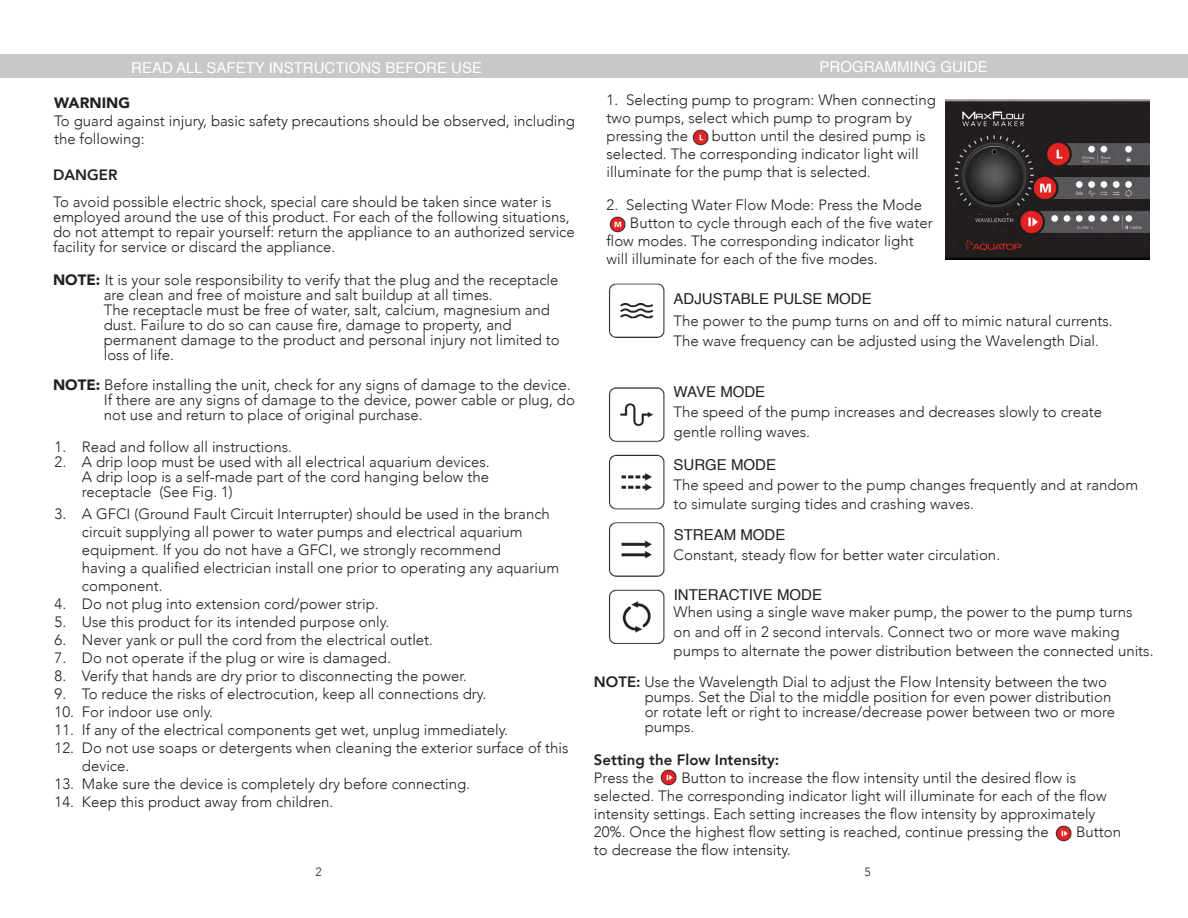
<style>
.page{position:relative;width:1188px;height:918px;background:#fff}
.page>*{position:absolute;margin:0;border:0;box-sizing:border-box;transform-origin:0 0}
.t1{font:300 15px/15px "Avenir";color:#231f20}
.t2{font:15px "Helvetica";color:#231f20}
.t3{font:15px "Helvetica";color:#fff}
.t4{font:800 15px "Avenir";color:#231f20}
.t5{font:900 15px "Avenir";color:#231f20}
.t6{font:300 12px "Avenir";color:#231f20}
.s1{font-weight:900}
.s2{font-weight:800}
</style>
<div class="page">
<div style="left:0;top:54px;width:594px;height:24px;background:#c7c8ca"></div>
<div style="left:594px;top:54px;width:594px;height:24px;background:#c7c8ca"></div>
<img style="left:609px;top:283px;width:56px;height:361px">
<img style="left:946px;top:99px;width:203px;height:161px">
<img style="left:660px;top:769px;width:17px;height:17px">
<img style="left:1055px;top:825px;width:17px;height:17px">
<img style="left:692px;top:129px;width:17px;height:17px">
<img style="left:609px;top:216px;width:17px;height:17px">
<p class="t3" style="left:131px;top:56px;width:352px">READ ALL SAFETY INSTRUCTIONS BEFORE USE</p>
<p class="t5" style="left:54px;top:90px;width:78px">WARNING</p>
<p class="t1" style="left:54px;top:112px;width:523px;line-height:18px">To guard against injury, basic safety precautions should be observed, including the following:</p>
<p class="t4" style="left:53px;top:163px;width:66px">DANGER</p>
<p class="t1" style="left:53px;top:194px;width:523px">To avoid possible electric shock, special care should be taken since water is employed around the use of this product. For each of the following situations, do not attempt to repair yourself: return the appliance to an authorized service facility for service or discard the appliance.</p>
<p class="t1" style="left:104px;top:272px;width:458px;text-indent:-51px"><span class="s1">NOTE:</span> It is your sole responsibility to verify that the plug and the receptacle are clean and free of moisture and salt buildup at all times.<br>The receptacle must be free of water, salt, calcium, magnesium and dust. Failure to do so can cause fire, damage to property, and permanent damage to the product and personal injury not limited to loss of life.</p>
<p class="t1" style="left:104px;top:377px;width:473px;text-indent:-51px"><span class="s1">NOTE:</span> Before installing the unit, check for any signs of damage to the device.<br>If there are any signs of damage to the device, power cable or plug, do not use and return to place of original purchase.</p>
<p class="t1" style="left:55px;top:440px;width:239px">1. Read and follow all instructions.</p>
<p class="t1" style="left:82px;top:455px;width:409px;text-align:justify;text-indent:-27px">2. A drip loop must be used with all electrical aquarium devices.<br>A drip loop is a self-made part of the cord hanging below the receptacle (See Fig. 1)</p>
<p class="t1" style="left:82px;top:505px;width:479px;line-height:18px;text-indent:-27px">3. A GFCI (Ground Fault Circuit Interrupter) should be used in the branch circuit supplying all power to water pumps and electrical aquarium equipment. If you do not have a GFCI, we strongly recommend<br>having a qualified electrician install one prior to operating any aquarium component.</p>
<p class="t1" style="left:55px;top:597px;width:326px">4. Do not plug into extension cord/power strip.</p>
<p class="t1" style="left:55px;top:615px;width:336px">5. Use this product for its intended purpose only.</p>
<p class="t1" style="left:55px;top:633px;width:380px">6. Never yank or pull the cord from the electrical outlet.</p>
<p class="t1" style="left:55px;top:651px;width:338px">7. Do not operate if the plug or wire is damaged.</p>
<p class="t1" style="left:55px;top:669px;width:414px">8. Verify that hands are dry prior to disconnecting the power.</p>
<p class="t1" style="left:55px;top:687px;width:433px">9. To reduce the risks of electrocution, keep all connections dry.</p>
<p class="t1" style="left:55px;top:705px;width:160px">10. For indoor use only.</p>
<p class="t1" style="left:55px;top:723px;width:455px">11. If any of the electrical components get wet, unplug immediately.</p>
<p class="t1" style="left:82px;top:739px;width:488px;line-height:18px;text-indent:-27px">12. Do not use soaps or detergents when cleaning the exterior surface of this device.</p>
<p class="t1" style="left:55px;top:777px;width:417px">13. Make sure the device is completely dry before connecting.</p>
<p class="t1" style="left:55px;top:795px;width:280px">14. Keep this product away from children.</p>
<p class="t6" style="left:315px;top:865px;width:8px">2</p>
<p class="t3" style="left:820px;top:56px;width:170px">PROGRAMMING GUIDE</p>
<p class="t1" style="left:607px;top:91px;width:331px;line-height:18px">1. Selecting pump to program: When connecting two pumps, select which pump to program by pressing the</p>
<p class="t1" style="left:607px;top:127px;width:321px;line-height:18px;text-indent:105px">button until the desired pump is selected. The corresponding indicator light will illuminate for the pump that is selected.</p>
<p class="t1" style="left:607px;top:198px;width:317px">2. Selecting Water Flow Mode: Press the Mode</p>
<p class="t1" style="left:630px;top:216px;width:304px">Button to cycle through each of the five water</p>
<p class="t1" style="left:607px;top:234px;width:309px">flow modes. The corresponding indicator light</p>
<p class="t1" style="left:607px;top:252px;width:273px">will illuminate for each of the five modes.</p>
<p class="t2" style="left:674px;top:287px;width:200px">ADJUSTABLE PULSE MODE</p>
<p class="t1" style="left:674px;top:311px;width:441px;line-height:19.5px">The power to the pump turns on and off to mimic natural currents.<br>The wave frequency can be adjusted using the Wavelength Dial.</p>
<p class="t2" style="left:674px;top:381px;width:93px">WAVE MODE</p>
<p class="t1" style="left:674px;top:403px;width:430px;line-height:19.5px">The speed of the pump increases and decreases slowly to create gentle rolling waves.</p>
<p class="t1" style="left:674px;top:475px;width:466px;line-height:19.5px">The speed and power to the pump changes frequently and at random to simulate surging tides and crashing waves.</p>
<p class="t1" style="left:674px;top:548px;width:328px">Constant, steady flow for better water circulation.</p>
<p class="t2" style="left:674px;top:453px;width:104px">SURGE MODE</p>
<p class="t2" style="left:674px;top:524px;width:113px">STREAM MODE</p>
<p class="t2" style="left:674px;top:584px;width:150px">INTERACTIVE MODE</p>
<p class="t1" style="left:674px;top:603px;width:482px;line-height:19.5px">When using a single wave maker pump, the power to the pump turns<br>on and off in 2 second intervals. Connect two or more wave making pumps to alternate the power distribution between the connected units.</p>
<p class="t1" style="left:645px;top:675px;width:472px;text-indent:-51px"><span class="s2">NOTE:</span> Use the Wavelength Dial to adjust the Flow Intensity between the two pumps. Set the Dial to the middle position for even power distribution or rotate left or right to increase/decrease power between two or more pumps.</p>
<p class="t4" style="left:594px;top:748px;width:187px">Setting the Flow Intensity:</p>
<p class="t1" style="left:594px;top:771px;width:62px">Press the</p>
<p class="t1" style="left:594px;top:769px;width:514px;line-height:18px;text-indent:87px">Button to increase the flow intensity until the desired flow is selected. The corresponding indicator light will illuminate for each of the flow intensity settings. Each setting increases the flow intensity by approximately 20%. Once the highest flow setting is reached, continue pressing the</p>
<p class="t1" style="left:1076px;top:825px;width:47px">Button</p>
<p class="t1" style="left:594px;top:843px;width:198px">to decrease the flow intensity.</p>
<p class="t6" style="left:864px;top:865px;width:8px">5</p>
</div>
